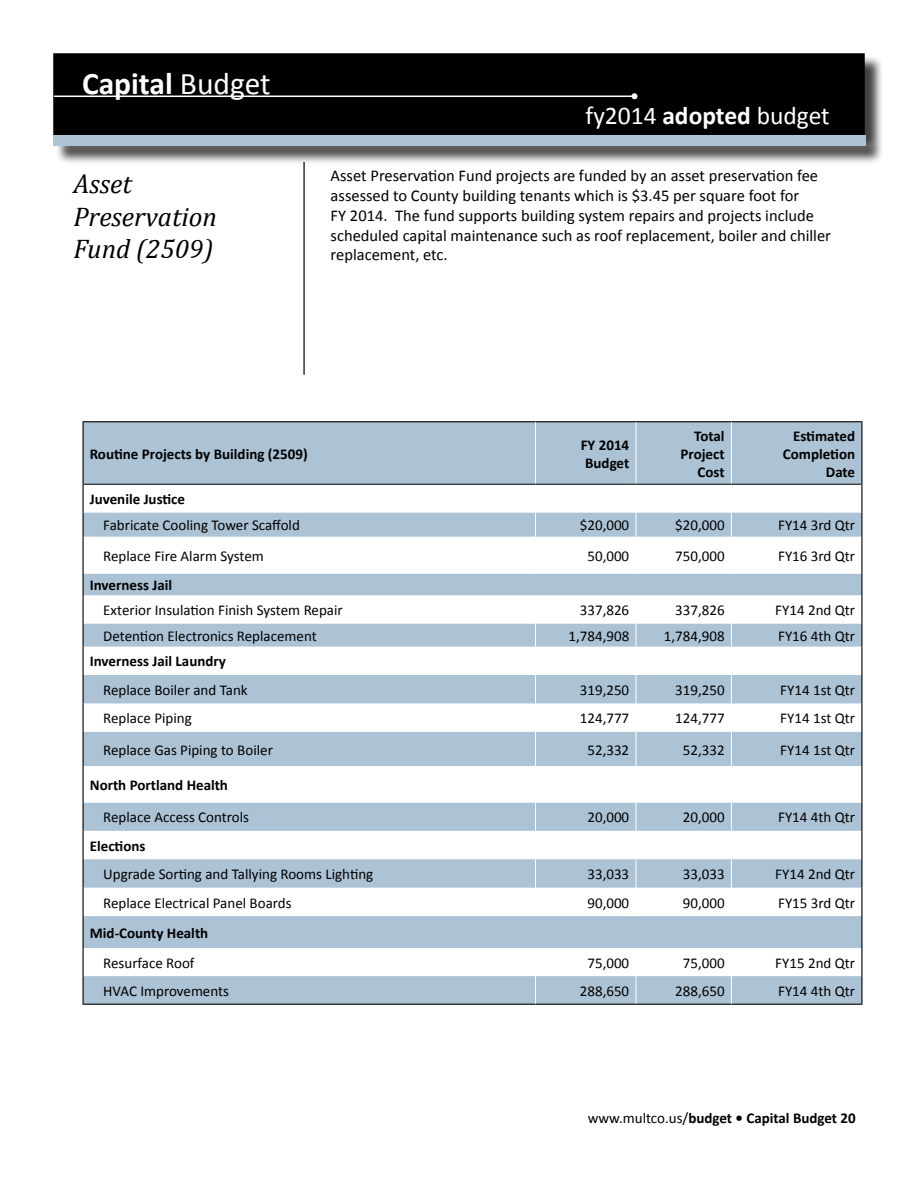
<style>
.page{position:relative;width:918px;height:1188px;background:#fff}
.page>*{position:absolute;margin:0;border:0;box-sizing:border-box;transform-origin:0 0}
.t1{font:700 31.5px "Calibri";color:#fff}
.Headers_for_TOC_-_Le{font:italic 27px/32.4px "Cambria";color:#000}
.t2{font:25.5px "Calibri";color:#fff}
.Body_Text{font:16.5px/19.8px "Calibri";color:#000}
.t3{font:15px "Calibri";color:#000}
.t4{font:700 15px/18px "Calibri";color:#000;text-align:right}
.s1{font-weight:400}
.s2{font-weight:700}
</style>
<div class="page">
<div style="left:54px;top:54px;width:810px;height:80px;background:#000"></div>
<div style="left:53px;top:53px;width:812px;height:82px;border:2px solid #000"></div>
<hr style="left:54px;top:96px;width:580px;height:1px;background:#fff">
<svg style="left:632px;top:93px;width:6px;height:6px"></svg>
<div style="left:56px;top:138px;width:828px;height:27px;background:#000;opacity:.75"></div>
<div style="left:53px;top:135px;width:812px;height:10px;background:#acc3d5"></div>
<hr style="left:303px;top:162px;width:2px;height:213px;background:#000">
<svg style="left:84px;top:422px;width:777px;height:582px;fill:#acc3d5"></svg>
<hr style="left:861px;top:766px;width:1px;height:37px;background:#000">
<hr style="left:861px;top:916px;width:1px;height:32px;background:#000">
<hr style="left:82px;top:484px;width:2px;height:29px;background:#000">
<hr style="left:82px;top:513px;width:2px;height:24px;background:#000">
<svg style="left:861px;top:484px;width:1px;height:53px"></svg>
<hr style="left:82px;top:537px;width:2px;height:37px;background:#000">
<hr style="left:861px;top:537px;width:1px;height:37px;background:#000">
<hr style="left:82px;top:574px;width:2px;height:21px;background:#000">
<hr style="left:82px;top:595px;width:2px;height:29px;background:#000">
<hr style="left:82px;top:624px;width:2px;height:23px;background:#000">
<hr style="left:82px;top:647px;width:2px;height:28px;background:#000">
<hr style="left:82px;top:675px;width:2px;height:28px;background:#000">
<hr style="left:82px;top:703px;width:2px;height:29px;background:#000">
<svg style="left:861px;top:574px;width:1px;height:158px"></svg>
<hr style="left:82px;top:732px;width:2px;height:34px;background:#000">
<hr style="left:861px;top:732px;width:1px;height:34px;background:#000">
<hr style="left:82px;top:766px;width:2px;height:37px;background:#000">
<hr style="left:82px;top:803px;width:2px;height:28px;background:#000">
<hr style="left:82px;top:831px;width:2px;height:28px;background:#000">
<hr style="left:82px;top:859px;width:2px;height:29px;background:#000">
<hr style="left:82px;top:888px;width:2px;height:28px;background:#000">
<svg style="left:861px;top:803px;width:1px;height:113px"></svg>
<hr style="left:82px;top:916px;width:2px;height:32px;background:#000">
<hr style="left:82px;top:948px;width:2px;height:28px;background:#000">
<svg style="left:535px;top:513px;width:1px;height:24px"></svg>
<svg style="left:636px;top:513px;width:1px;height:24px"></svg>
<svg style="left:731px;top:513px;width:1px;height:24px"></svg>
<hr style="left:535px;top:537px;width:1px;height:37px;background:#fff">
<hr style="left:636px;top:537px;width:1px;height:37px;background:#fff">
<hr style="left:731px;top:537px;width:1px;height:37px;background:#fff">
<svg style="left:535px;top:595px;width:1px;height:52px"></svg>
<svg style="left:636px;top:595px;width:1px;height:52px"></svg>
<svg style="left:731px;top:595px;width:1px;height:52px"></svg>
<svg style="left:535px;top:675px;width:1px;height:57px"></svg>
<svg style="left:636px;top:675px;width:1px;height:57px"></svg>
<svg style="left:731px;top:675px;width:1px;height:57px"></svg>
<hr style="left:535px;top:732px;width:1px;height:34px;background:#fff">
<hr style="left:636px;top:732px;width:1px;height:34px;background:#fff">
<hr style="left:731px;top:732px;width:1px;height:34px;background:#fff">
<svg style="left:535px;top:803px;width:1px;height:28px"></svg>
<svg style="left:636px;top:803px;width:1px;height:28px"></svg>
<svg style="left:731px;top:803px;width:1px;height:28px"></svg>
<svg style="left:535px;top:859px;width:1px;height:57px"></svg>
<svg style="left:636px;top:859px;width:1px;height:57px"></svg>
<svg style="left:731px;top:859px;width:1px;height:57px"></svg>
<hr style="left:82px;top:976px;width:2px;height:28px;background:#000">
<svg style="left:861px;top:948px;width:1px;height:56px"></svg>
<hr style="left:82px;top:1004px;width:454px;height:1px;background:#000">
<hr style="left:536px;top:1004px;width:100px;height:1px;background:#000">
<hr style="left:636px;top:1004px;width:95px;height:1px;background:#000">
<hr style="left:731px;top:1004px;width:132px;height:1px;background:#000">
<svg style="left:535px;top:948px;width:1px;height:56px"></svg>
<svg style="left:636px;top:948px;width:1px;height:56px"></svg>
<svg style="left:731px;top:948px;width:1px;height:56px"></svg>
<hr style="left:82px;top:421px;width:454px;height:1px;background:#000">
<hr style="left:82px;top:422px;width:2px;height:62px;background:#000">
<hr style="left:536px;top:421px;width:100px;height:1px;background:#000">
<hr style="left:636px;top:421px;width:95px;height:1px;background:#000">
<hr style="left:731px;top:421px;width:132px;height:1px;background:#000">
<hr style="left:861px;top:422px;width:1px;height:62px;background:#000">
<hr style="left:535px;top:422px;width:1px;height:62px;background:#fff">
<hr style="left:636px;top:422px;width:1px;height:62px;background:#fff">
<hr style="left:731px;top:422px;width:1px;height:62px;background:#fff">
<hr style="left:84px;top:484px;width:452px;height:1px;background:#000">
<hr style="left:536px;top:484px;width:100px;height:1px;background:#000">
<hr style="left:636px;top:484px;width:95px;height:1px;background:#000">
<hr style="left:731px;top:484px;width:130px;height:1px;background:#000">
<h1 class="t1" style="left:82px;top:64px;width:190px">Capital <span class="s1">Budget</span></h1>
<p class="Headers_for_TOC_-_Le" style="left:74px;top:167px;width:145px">Asset<br>Preservation<br>Fund (2509)</p>
<h3 class="t2" style="left:585px;top:100px;width:246px">fy2014 <span class="s2">adopted</span> budget</h3>
<p class="Body_Text" style="left:331px;top:165px;width:502px">Asset Preservation Fund projects are funded by an asset preservation fee assessed to County building tenants which is $3.45 per square foot for<br>FY 2014. The fund supports building system repairs and projects include scheduled capital maintenance such as roof replacement, boiler and chiller replacement, etc.</p>
<p class="t4" style="left:90px;top:444px;width:219px">Routine Projects by Building (2509)</p>
<p class="t4" style="left:581px;top:435px;width:50px;text-align:left">FY 2014<br>Budget</p>
<p class="t4" style="left:681px;top:426px;width:46px">Total<br>Project</p>
<p class="t4" style="left:698px;top:462px;width:29px">Cost</p>
<p class="t4" style="left:783px;top:426px;width:74px">Estimated<br>Completion</p>
<p class="t4" style="left:826px;top:462px;width:31px">Date</p>
<p class="t4" style="left:90px;top:490px;width:97px">Juvenile Justice</p>
<p class="t3" style="left:103px;top:516px;width:198px">Fabricate Cooling Tower Scaffold</p>
<p class="t3" style="left:580px;top:516px;width:51px">$20,000</p>
<p class="t3" style="left:675px;top:516px;width:51px">$20,000</p>
<p class="t3" style="left:778px;top:516px;width:79px">FY14 3rd Qtr</p>
<p class="t3" style="left:103px;top:547px;width:162px">Replace Fire Alarm System</p>
<p class="t3" style="left:587px;top:547px;width:43px">50,000</p>
<p class="t3" style="left:675px;top:547px;width:51px">750,000</p>
<p class="t3" style="left:778px;top:547px;width:79px">FY16 3rd Qtr</p>
<p class="t4" style="left:90px;top:575px;width:84px">Inverness Jail</p>
<p class="t3" style="left:103px;top:601px;width:241px">Exterior Insulation Finish System Repair</p>
<p class="t3" style="left:580px;top:601px;width:51px">337,826</p>
<p class="t3" style="left:675px;top:601px;width:51px">337,826</p>
<p class="t3" style="left:775px;top:601px;width:81px">FY14 2nd Qtr</p>
<p class="t3" style="left:103px;top:627px;width:215px">Detention Electronics Replacement</p>
<p class="t3" style="left:569px;top:627px;width:62px">1,784,908</p>
<p class="t3" style="left:664px;top:627px;width:62px">1,784,908</p>
<p class="t3" style="left:778px;top:627px;width:79px">FY16 4th Qtr</p>
<p class="t4" style="left:90px;top:652px;width:138px">Inverness Jail Laundry</p>
<p class="t3" style="left:103px;top:681px;width:146px">Replace Boiler and Tank</p>
<p class="t3" style="left:580px;top:681px;width:51px">319,250</p>
<p class="t3" style="left:675px;top:681px;width:51px">319,250</p>
<p class="t3" style="left:780px;top:681px;width:76px">FY14 1st Qtr</p>
<p class="t3" style="left:103px;top:709px;width:90px">Replace Piping</p>
<p class="t3" style="left:580px;top:709px;width:51px">124,777</p>
<p class="t3" style="left:675px;top:709px;width:51px">124,777</p>
<p class="t3" style="left:780px;top:709px;width:76px">FY14 1st Qtr</p>
<p class="t3" style="left:103px;top:740px;width:171px">Replace Gas Piping to Boiler</p>
<p class="t3" style="left:587px;top:740px;width:43px">52,332</p>
<p class="t3" style="left:683px;top:740px;width:43px">52,332</p>
<p class="t3" style="left:780px;top:740px;width:76px">FY14 1st Qtr</p>
<p class="t4" style="left:90px;top:775px;width:140px">North Portland Health</p>
<p class="t3" style="left:103px;top:808px;width:147px">Replace Access Controls</p>
<p class="t3" style="left:587px;top:808px;width:43px">20,000</p>
<p class="t3" style="left:683px;top:808px;width:43px">20,000</p>
<p class="t3" style="left:778px;top:808px;width:79px">FY14 4th Qtr</p>
<p class="t4" style="left:90px;top:836px;width:57px">Elections</p>
<p class="t3" style="left:103px;top:865px;width:271px">Upgrade Sorting and Tallying Rooms Lighting</p>
<p class="t3" style="left:587px;top:865px;width:43px">33,033</p>
<p class="t3" style="left:683px;top:865px;width:43px">33,033</p>
<p class="t3" style="left:775px;top:865px;width:81px">FY14 2nd Qtr</p>
<p class="t3" style="left:103px;top:893px;width:190px">Replace Electrical Panel Boards</p>
<p class="t3" style="left:587px;top:893px;width:43px">90,000</p>
<p class="t3" style="left:683px;top:893px;width:43px">90,000</p>
<p class="t3" style="left:778px;top:893px;width:79px">FY15 3rd Qtr</p>
<p class="t4" style="left:90px;top:923px;width:120px">Mid-County Health</p>
<p class="t3" style="left:103px;top:953px;width:93px">Resurface Roof</p>
<p class="t3" style="left:587px;top:953px;width:43px">75,000</p>
<p class="t3" style="left:683px;top:953px;width:43px">75,000</p>
<p class="t3" style="left:775px;top:953px;width:81px">FY15 2nd Qtr</p>
<p class="t3" style="left:103px;top:981px;width:127px">HVAC Improvements</p>
<p class="t3" style="left:580px;top:981px;width:51px">288,650</p>
<p class="t3" style="left:675px;top:981px;width:51px">288,650</p>
<p class="t3" style="left:778px;top:981px;width:79px">FY14 4th Qtr</p>
<p class="t4" style="left:588px;top:1108px;width:270px"><span class="s1">www.multco.us/</span>budget • Capital Budget 20</p>
</div>
